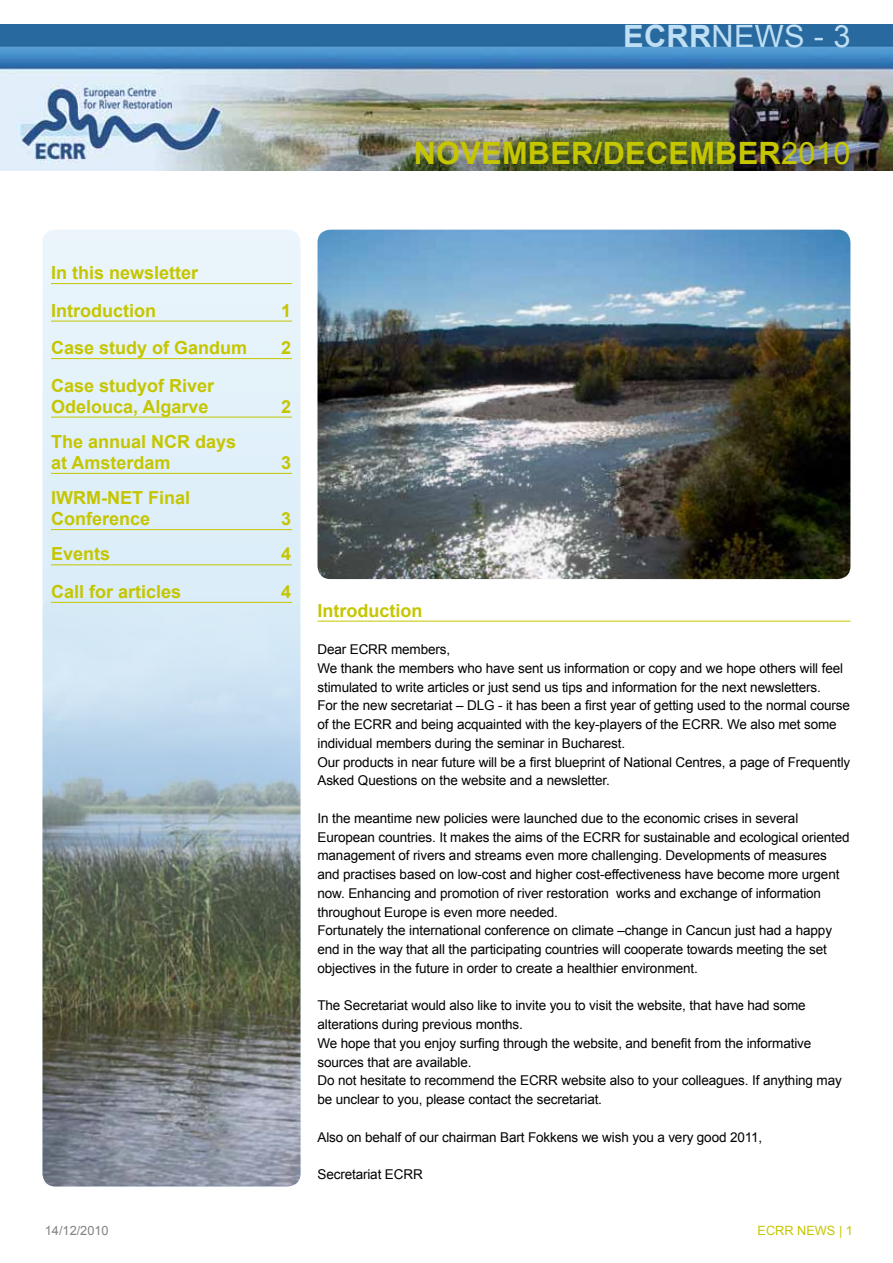
<style>
.page{position:relative;width:893px;height:1263px;background:#fff}
.page>*{position:absolute;margin:0;border:0;box-sizing:border-box;transform-origin:0 0}
.t1{font:700 30.75px "Arial";letter-spacing:.01em;color:#c5c600}
.t2{font:30.75px "Arial";color:#bedff4}
.t3{font:700 18px/21px "Arial";color:#c5c600}
.t4{font:13.5px/18.8px "Arial";letter-spacing:-.01em;color:#000}
.t5{font:12.75px "Arial";color:#c5c600}
.t6{font:12.75px "Arial";color:#818281}
.s1{font-weight:700}
.s2{font-weight:400}
</style>
<div class="page">
<img style="left:0;top:25px;width:893px;height:145px">
<hr style="left:317px;top:621px;width:533px;height:1px;background:#c5c600">
<div style="left:43px;top:230px;width:257px;height:368px;background:#e2f1fa"></div>
<img style="left:43px;top:598px;width:257px;height:588px">
<hr style="left:51px;top:283px;width:241px;height:1px;background:#c5c600">
<hr style="left:51px;top:321px;width:241px;height:1px;background:#c5c600">
<hr style="left:51px;top:358px;width:241px;height:1px;background:#c5c600">
<hr style="left:51px;top:417px;width:241px;height:1px;background:#c5c600">
<hr style="left:51px;top:473px;width:241px;height:1px;background:#c5c600">
<hr style="left:51px;top:529px;width:241px;height:1px;background:#c5c600">
<hr style="left:51px;top:565px;width:241px;height:1px;background:#c5c600">
<hr style="left:51px;top:602px;width:241px;height:1px;background:#c5c600">
<img style="left:317px;top:230px;width:533px;height:349px">
<h1 class="t2" style="left:623px;top:16px;width:229px"><span class="s1">ECRR</span>NEWS - 3</h1>
<h1 class="t1" style="left:414px;top:133px;width:438px">NOVEMBER/DECEMBER<span class="s2">2010</span></h1>
<h2 class="t3" style="left:51px;top:255px;width:149px;line-height:37.5px">In this newsletter<br>Introduction</h2>
<h2 class="t3" style="left:281px;top:300px;width:12px">1</h2>
<h2 class="t3" style="left:51px;top:338px;width:198px">Case study of Gandum</h2>
<h2 class="t3" style="left:281px;top:338px;width:12px">2</h2>
<h2 class="t3" style="left:51px;top:375px;width:165px">Case studyof River<br>Odelouca, Algarve</h2>
<h2 class="t3" style="left:281px;top:396px;width:12px">2</h2>
<h2 class="t3" style="left:51px;top:432px;width:187px">The annual NCR days at Amsterdam</h2>
<h2 class="t3" style="left:51px;top:488px;width:140px">IWRM-NET Final<br>Conference</h2>
<h2 class="t3" style="left:281px;top:453px;width:12px">3</h2>
<h2 class="t3" style="left:281px;top:509px;width:12px">3</h2>
<h2 class="t3" style="left:51px;top:544px;width:61px">Events</h2>
<h2 class="t3" style="left:281px;top:544px;width:12px">4</h2>
<h2 class="t3" style="left:51px;top:582px;width:132px">Call for articles</h2>
<h2 class="t3" style="left:281px;top:582px;width:12px">4</h2>
<p class="t6" style="left:45px;top:1222px;width:65px">14/12/2010</p>
<h2 class="t3" style="left:317px;top:600px;width:106px">Introduction</h2>
<p class="t4" style="left:317px;top:640px;width:534px">Dear ECRR members,<br>We thank the members who have sent us information or copy and we hope others will feel stimulated to write articles or just send us tips and information for the next newsletters.<br>For the new secretariat – DLG - it has been a first year of getting used to the normal course of the ECRR and being acquainted with the key-players of the ECRR. We also met some individual members during the seminar in Bucharest.<br>Our products in near future will be a first blueprint of National Centres, a page of Frequently Asked Questions on the website and a newsletter.</p>
<p class="t4" style="left:317px;top:809px;width:534px">In the meantime new policies were launched due to the economic crises in several European countries. It makes the aims of the ECRR for sustainable and ecological oriented management of rivers and streams even more challenging. Developments of measures and practises based on low-cost and higher cost-effectiveness have become more urgent now. Enhancing and promotion of river restoration works and exchange of information throughout Europe is even more needed.<br>Fortunately the international conference on climate –change in Cancun just had a happy end in the way that all the participating countries will cooperate towards meeting the set objectives in the future in order to create a healthier environment.</p>
<p class="t4" style="left:317px;top:996px;width:526px">The Secretariat would also like to invite you to visit the website, that have had some alterations during previous months.<br>We hope that you enjoy surfing through the website, and benefit from the informative sources that are available.<br>Do not hesitate to recommend the ECRR website also to your colleagues. If anything may be unclear to you, please contact the secretariat.</p>
<p class="t4" style="left:317px;top:1128px;width:446px">Also on behalf of our chairman Bart Fokkens we wish you a very good 2011,</p>
<p class="t4" style="left:317px;top:1165px;width:107px">Secretariat ECRR</p>
<p class="t5" style="left:757px;top:1222px;width:97px">ECRR NEWS | 1</p>
</div>
